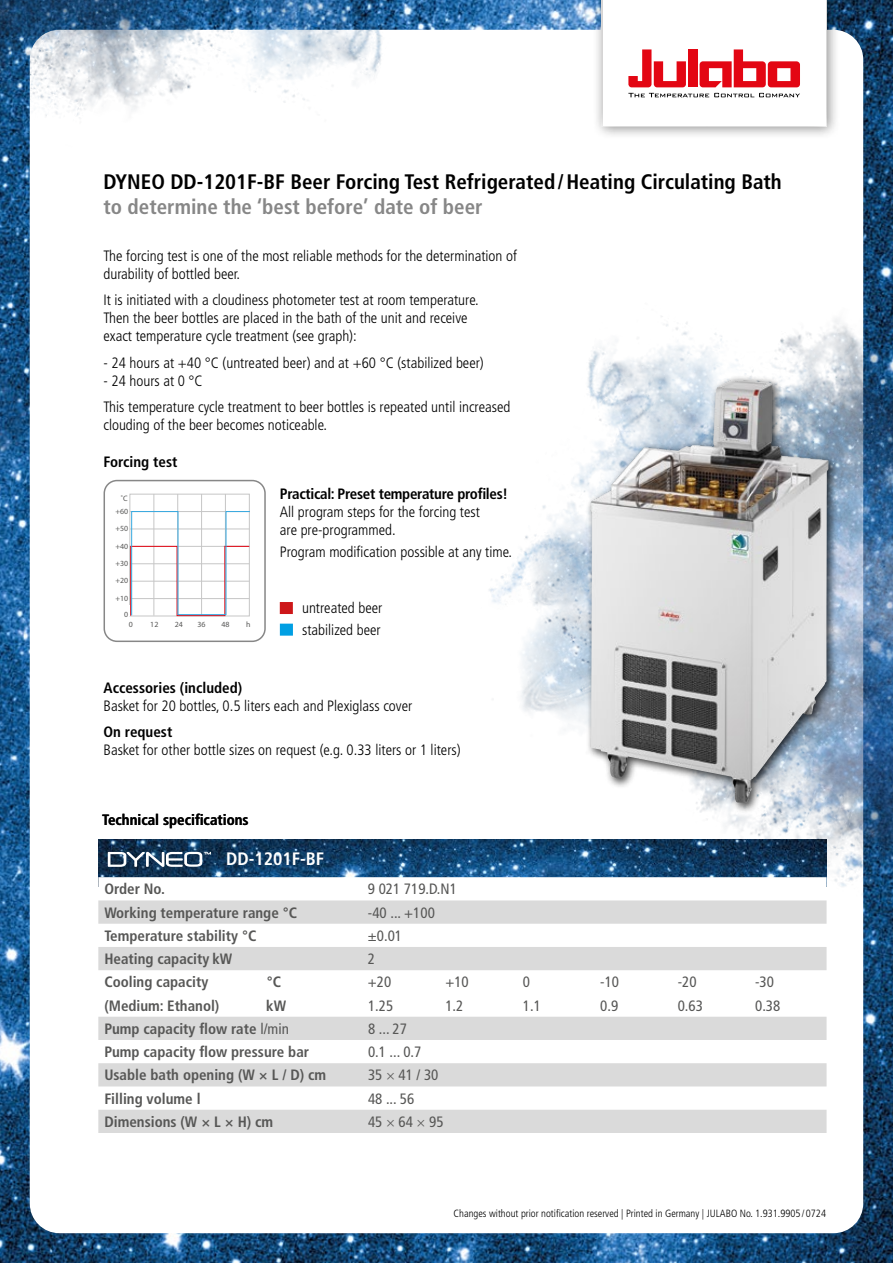
<style>
.page{position:relative;width:893px;height:1263px;background:#fff}
.page>*{position:absolute;margin:0;border:0;box-sizing:border-box;transform-origin:0 0}
.t1{font:700 condensed 21px "Frutiger LT Std";color:#000}
.t2{font:700 condensed 21px "Frutiger LT Std";color:#878787}
.t3{font:700 condensed 18px "Frutiger LT Std";color:#fff}
.t4{font:300 condensed 15px/18px "Frutiger LT Std";color:#000}
.t5{font:700 condensed 15px "Frutiger LT Std";color:#575756}
.t6{font:condensed 15px "Frutiger LT Std";color:#575756}
.t7{font:700 condensed 15px "Frutiger LT Std";color:#000}
.t8{font:700 condensed 15px "Frutiger LT Std";letter-spacing:-.02em;color:#000}
.t9{font:300 condensed 10.5px "Frutiger LT Std";color:#000}
.t10{font:7.95px/17.4px "Myriad Pro";color:#575756}
.s1{font-weight:400}
.s2{font-weight:300}
</style>
<div class="page">
<img style="left:0;top:0;width:893px;height:1263px">
<div style="left:30px;top:30px;width:833px;height:1203px;background:#fff;border-radius:30px"></div>
<div style="left:592px;top:0;width:248px;height:140px;background:#000;opacity:.45"></div>
<div style="left:603px;top:0;width:223px;height:125px;background:#fff"></div>
<svg style="left:664px;top:93px;width:136px;height:4px"></svg>
<svg style="left:664px;top:61px;width:22px;height:26px"></svg>
<div style="left:688px;top:49px;width:9px;height:38px;background:#e30613"></div>
<svg style="left:700px;top:49px;width:100px;height:38px"></svg>
<img style="left:220px;top:131px;width:673px;height:791px">
<div style="left:586px;top:375px;width:253px;height:438px;background:#000;opacity:.75"></div>
<img style="left:590px;top:380px;width:239px;height:422px">
<hr style="left:154px;top:494px;width:1px;height:122px;background:#c6c6c6">
<hr style="left:201px;top:494px;width:1px;height:122px;background:#c6c6c6">
<div style="left:178px;top:494px;width:48px;height:122px;border:1px solid #c6c6c6"></div>
<svg style="left:129px;top:511px;width:122px;height:105px"></svg>
<div style="left:104px;top:480px;width:162px;height:162px;border:2px solid #878787;border-radius:13px"></div>
<img style="left:0;top:0;width:664px;height:316px">
<img style="left:99px;top:839px;width:727px;height:38px">
<svg style="left:98px;top:877px;width:729px;height:23px"></svg>
<svg style="left:98px;top:900px;width:729px;height:233px"></svg>
<div style="left:280px;top:602px;width:13px;height:12px;background:#cd1719"></div>
<div style="left:280px;top:624px;width:13px;height:12px;background:#009fe3"></div>
<svg style="left:108px;top:852px;width:103px;height:15px"></svg>
<h1 class="t1" style="left:103px;top:169px;width:680px">DYNEO DD-1201F-BF Beer Forcing Test Refrigerated/Heating Circulating Bath</h1>
<h1 class="t2" style="left:103px;top:194px;width:381px">to determine the ‘best before’ date of beer</h1>
<p class="t4" style="left:103px;top:247px;width:415px">The forcing test is one of the most reliable methods for the determination of durability of bottled beer.</p>
<p class="t4" style="left:103px;top:291px;width:377px">It is initiated with a cloudiness photometer test at room temperature.<br>Then the beer bottles are placed in the bath of the unit and receive exact temperature cycle treatment (see graph):</p>
<p class="t4" style="left:103px;top:354px;width:382px">- 24 hours at +40 °C (untreated beer) and at +60 °C (stabilized beer)</p>
<p class="t4" style="left:103px;top:368px;width:408px;line-height:26.5px">- 24 hours at 0 °C<br>This temperature cycle treatment to beer bottles is repeated until increased</p>
<p class="t4" style="left:103px;top:416px;width:225px">clouding of the beer becomes noticeable.</p>
<p class="t7" style="left:103px;top:453px;width:75px">Forcing test</p>
<p class="t10" style="left:121px;top:490px;width:8px">˚C</p>
<p class="t10" style="left:116px;top:502px;width:14px">+60</p>
<p class="t10" style="left:116px;top:520px;width:14px;text-align:justify">+50 +40 +30</p>
<p class="t10" style="left:116px;top:572px;width:14px">+20 +10</p>
<p class="t10" style="left:124px;top:605px;width:6px">0</p>
<p class="t10" style="left:129px;top:615px;width:6px">0</p>
<p class="t10" style="left:246px;top:615px;width:6px">h</p>
<p class="t10" style="left:150px;top:615px;width:10px">12</p>
<p class="t10" style="left:175px;top:615px;width:10px">24</p>
<p class="t10" style="left:197px;top:615px;width:10px">36</p>
<p class="t10" style="left:222px;top:615px;width:10px">48</p>
<p class="t8" style="left:280px;top:484px;width:230px">Practical: Preset temperature profiles!</p>
<p class="t4" style="left:280px;top:502px;width:202px">All program steps for the forcing test are pre-programmed.</p>
<p class="t4" style="left:280px;top:543px;width:234px">Program modification possible at any time.</p>
<p class="t4" style="left:302px;top:597px;width:82px;line-height:21.6px">untreated beer stabilized beer</p>
<p class="t7" style="left:104px;top:678px;width:140px">Accessories (included)</p>
<p class="t4" style="left:104px;top:696px;width:310px">Basket for 20 bottles, 0.5 liters each and Plexiglass cover</p>
<p class="t7" style="left:104px;top:723px;width:70px">On request</p>
<p class="t4" style="left:104px;top:741px;width:359px">Basket for other bottle sizes on request (e.g. 0.33 liters or 1 liters)</p>
<p class="t7" style="left:102px;top:811px;width:148px">Technical specifications</p>
<p class="t3" style="left:226px;top:848px;width:100px">DD-1201F-BF</p>
<p class="t5" style="left:104px;top:880px;width:62px">Order No.</p>
<p class="t6" style="left:368px;top:880px;width:90px">9 021 719.D.N1</p>
<p class="t5" style="left:104px;top:903px;width:194px">Working temperature range °C</p>
<p class="t6" style="left:368px;top:904px;width:68px">-40 ... +100</p>
<p class="t5" style="left:104px;top:927px;width:153px">Temperature stability °C</p>
<p class="t6" style="left:368px;top:927px;width:36px">±0.01</p>
<p class="t5" style="left:104px;top:950px;width:129px">Heating capacity kW</p>
<p class="t6" style="left:368px;top:950px;width:9px">2</p>
<p class="t5" style="left:104px;top:973px;width:105px">Cooling capacity</p>
<p class="t5" style="left:267px;top:973px;width:16px">°C</p>
<p class="t6" style="left:368px;top:973px;width:25px">+20</p>
<p class="t6" style="left:445px;top:973px;width:25px">+10</p>
<p class="t6" style="left:523px;top:973px;width:9px">0</p>
<p class="t6" style="left:600px;top:973px;width:20px">-10</p>
<p class="t6" style="left:678px;top:973px;width:20px">-20</p>
<p class="t6" style="left:755px;top:973px;width:20px">-30</p>
<p class="t5" style="left:104px;top:996px;width:117px">(Medium: Ethanol)</p>
<p class="t5" style="left:266px;top:996px;width:21px">kW</p>
<p class="t6" style="left:368px;top:997px;width:27px">1.25</p>
<p class="t6" style="left:445px;top:997px;width:19px">1.2</p>
<p class="t6" style="left:523px;top:997px;width:19px">1.1</p>
<p class="t6" style="left:600px;top:997px;width:19px">0.9</p>
<p class="t6" style="left:678px;top:997px;width:27px">0.63</p>
<p class="t6" style="left:755px;top:997px;width:27px">0.38</p>
<p class="t5" style="left:104px;top:1020px;width:186px">Pump capacity flow rate <span class="s1">l/min</span></p>
<p class="t6" style="left:368px;top:1020px;width:41px">8 ... 27</p>
<p class="t5" style="left:104px;top:1043px;width:206px">Pump capacity flow pressure bar</p>
<p class="t6" style="left:368px;top:1043px;width:55px">0.1 ... 0.7</p>
<p class="t5" style="left:104px;top:1066px;width:223px">Usable bath opening (W × L / D) cm</p>
<p class="t6" style="left:368px;top:1066px;width:72px">35 <span class="s2">×</span> 41 / 30</p>
<p class="t5" style="left:104px;top:1089px;width:98px">Filling volume l</p>
<p class="t6" style="left:368px;top:1090px;width:48px">48 ... 56</p>
<p class="t5" style="left:104px;top:1113px;width:170px">Dimensions (W × L × H) cm</p>
<p class="t6" style="left:368px;top:1113px;width:77px">45 <span class="s2">×</span> 64 <span class="s2">×</span> 95</p>
<p class="t9" style="left:454px;top:1207px;width:374px">Changes without prior notification reserved | Printed in Germany | JULABO No. 1.931.9905 / 0724</p>
</div>
